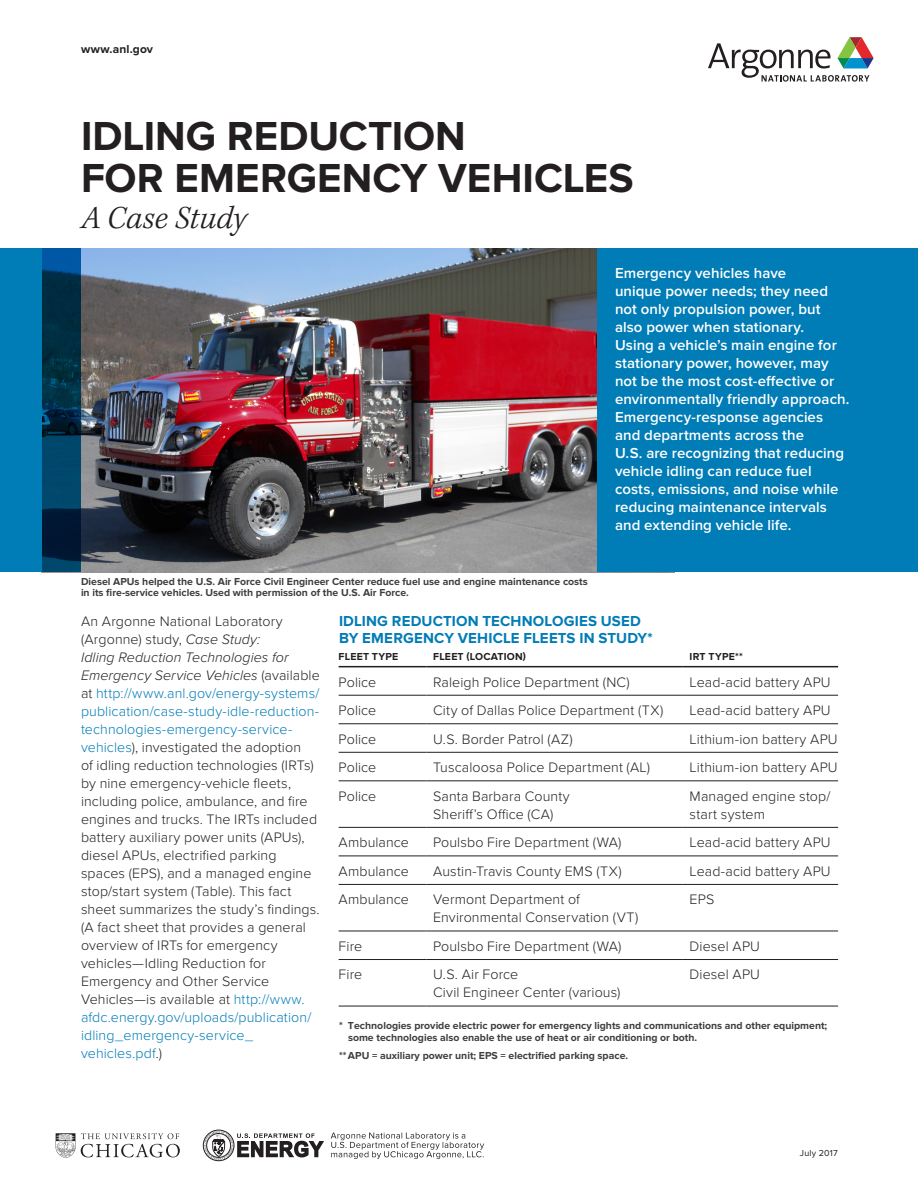
<style>
.page{position:relative;width:918px;height:1188px;background:#fff}
.page>*{position:absolute;margin:0;border:0;box-sizing:border-box;transform-origin:0 0}
._01_headline{font:700 42px/42px "Proxima Nova";color:#231f20}
._02_subheadline{font:italic 300 33px "Kepler Std";color:#231f20}
._01_sidebar_text{font:600 15px/18px "Proxima Nova";letter-spacing:.005em;color:#fff}
._01_subhead{font:700 15px/16.5px "Proxima Nova";letter-spacing:.01em;color:#007cb6}
._04_body{font:300 14.25px/18px "Proxima Nova";letter-spacing:.005em;color:#231f20}
._02_header__www_anl{font:700 12px "Proxima Nova";letter-spacing:.01em;color:#231f20}
._05_caption{font:700 10.5px/11.2px "Proxima Nova";color:#3e3e3f}
.t1{font:700 10.5px "Proxima Nova";letter-spacing:.02em;color:#231f20}
._10_date{font:9px "Proxima Nova";letter-spacing:.025em;color:#231f20}
.s1{font-style:italic}
.s2{color:#007cb6}
</style>
<div class="page">
<svg style="left:203px;top:1130px;width:121px;height:31px"></svg>
<svg style="left:81px;top:1133px;width:99px;height:24px"></svg>
<svg style="left:56px;top:1133px;width:19px;height:25px"></svg>
<svg style="left:331px;top:1133px;width:153px;height:26px"></svg>
<svg style="left:708px;top:37px;width:166px;height:45px"></svg>
<img style="left:81px;top:248px;width:516px;height:324px">
<svg style="left:42px;top:248px;width:39px;height:324px;background:#003351"></svg>
<div style="left:0;top:248px;width:42px;height:324px;background:#007cb6"></div>
<div style="left:597px;top:248px;width:321px;height:324px;background:#007cb6"></div>
<hr style="left:339px;top:695px;width:87px;height:1px;background:#231f20">
<hr style="left:426px;top:695px;width:257px;height:1px;background:#231f20">
<hr style="left:683px;top:695px;width:155px;height:1px;background:#231f20">
<hr style="left:339px;top:724px;width:87px;height:1px;background:#231f20">
<hr style="left:426px;top:724px;width:257px;height:1px;background:#231f20">
<hr style="left:683px;top:724px;width:155px;height:1px;background:#231f20">
<hr style="left:339px;top:752px;width:87px;height:1px;background:#231f20">
<hr style="left:426px;top:752px;width:257px;height:1px;background:#231f20">
<hr style="left:683px;top:752px;width:155px;height:1px;background:#231f20">
<hr style="left:339px;top:781px;width:87px;height:1px;background:#231f20">
<hr style="left:426px;top:781px;width:257px;height:1px;background:#231f20">
<hr style="left:683px;top:781px;width:155px;height:1px;background:#231f20">
<hr style="left:339px;top:827px;width:87px;height:1px;background:#231f20">
<hr style="left:426px;top:827px;width:257px;height:1px;background:#231f20">
<hr style="left:683px;top:827px;width:155px;height:1px;background:#231f20">
<hr style="left:339px;top:856px;width:87px;height:1px;background:#231f20">
<hr style="left:426px;top:856px;width:257px;height:1px;background:#231f20">
<hr style="left:683px;top:856px;width:155px;height:1px;background:#231f20">
<hr style="left:339px;top:884px;width:87px;height:1px;background:#231f20">
<hr style="left:426px;top:884px;width:257px;height:1px;background:#231f20">
<hr style="left:683px;top:884px;width:155px;height:1px;background:#231f20">
<hr style="left:339px;top:931px;width:87px;height:1px;background:#231f20">
<hr style="left:426px;top:931px;width:257px;height:1px;background:#231f20">
<hr style="left:683px;top:931px;width:155px;height:1px;background:#231f20">
<hr style="left:339px;top:959px;width:87px;height:1px;background:#231f20">
<hr style="left:426px;top:959px;width:257px;height:1px;background:#231f20">
<hr style="left:683px;top:959px;width:155px;height:1px;background:#231f20">
<hr style="left:339px;top:1006px;width:87px;height:1px;background:#231f20">
<hr style="left:426px;top:1006px;width:257px;height:1px;background:#231f20">
<hr style="left:683px;top:1006px;width:155px;height:1px;background:#231f20">
<hr style="left:339px;top:666px;width:87px;height:1px;background:#231f20">
<hr style="left:426px;top:666px;width:257px;height:1px;background:#231f20">
<hr style="left:683px;top:666px;width:155px;height:1px;background:#231f20">
<p class="_02_header__www_anl" style="left:81px;top:42px;width:74px">www.anl.gov</p>
<p class="_01_headline" style="left:81px;top:117px;width:554px">IDLING REDUCTION<br>FOR EMERGENCY VEHICLES</p>
<p class="_02_subheadline" style="left:81px;top:199px;width:167px">A Case Study</p>
<p class="_05_caption" style="left:81px;top:576px;width:508px">Diesel APUs helped the U.S. Air Force Civil Engineer Center reduce fuel use and engine maintenance costs in its fire-service vehicles. Used with permission of the U.S. Air Force.</p>
<p class="_01_sidebar_text" style="left:615px;top:265px;width:236px">Emergency vehicles have<br>unique power needs; they need not only propulsion power, but also power when stationary.<br>Using a vehicle’s main engine for stationary power, however, may not be the most cost-effective or environmentally friendly approach.<br>Emergency-response agencies and departments across the<br>U.S. are recognizing that reducing vehicle idling can reduce fuel costs, emissions, and noise while reducing maintenance intervals and extending vehicle life.</p>
<p class="_04_body" style="left:81px;top:612px;width:240px">An Argonne National Laboratory (Argonne) study, <span class="s1">Case Study:<br>Idling Reduction Technologies for Emergency Service Vehicles</span> (available at <span class="s2">http://www.anl.gov/energy-systems/ publication/case-study-idle-reduction&shy;technologies-emergency-service&shy;vehicles</span>), investigated the adoption<br>of idling reduction technologies (IRTs) by nine emergency-vehicle fleets, including police, ambulance, and fire engines and trucks. The IRTs included battery auxiliary power units (APUs), diesel APUs, electrified parking spaces (EPS), and a managed engine stop/start system (Table). This fact sheet summarizes the study’s findings. (A fact sheet that provides a general overview of IRTs for emergency vehicles—Idling Reduction for Emergency and Other Service Vehicles—is available at <span class="s2">http://www. afdc.energy.gov/uploads/publication/ idling_emergency-service_ vehicles.pdf</span>.)</p>
<p class="_01_subhead" style="left:339px;top:614px;width:315px">IDLING REDUCTION TECHNOLOGIES USED<br>BY EMERGENCY VEHICLE FLEETS IN STUDY*</p>
<p class="t1" style="left:339px;top:650px;width:61px">FLEET TYPE</p>
<p class="t1" style="left:433px;top:650px;width:94px">FLEET (LOCATION)</p>
<p class="t1" style="left:690px;top:650px;width:55px">IRT TYPE**</p>
<p class="_04_body" style="left:339px;top:673px;width:39px">Police</p>
<p class="_04_body" style="left:433px;top:673px;width:198px">Raleigh Police Department (NC)</p>
<p class="_04_body" style="left:690px;top:673px;width:143px">Lead-acid battery APU</p>
<p class="_04_body" style="left:339px;top:702px;width:39px">Police</p>
<p class="_04_body" style="left:433px;top:702px;width:232px">City of Dallas Police Department (TX)</p>
<p class="_04_body" style="left:690px;top:702px;width:143px">Lead-acid battery APU</p>
<p class="_04_body" style="left:339px;top:730px;width:39px">Police</p>
<p class="_04_body" style="left:433px;top:730px;width:141px">U.S. Border Patrol (AZ)</p>
<p class="_04_body" style="left:690px;top:730px;width:150px">Lithium-ion battery APU</p>
<p class="_04_body" style="left:339px;top:759px;width:39px">Police</p>
<p class="_04_body" style="left:433px;top:759px;width:219px">Tuscaloosa Police Department (AL)</p>
<p class="_04_body" style="left:690px;top:759px;width:150px">Lithium-ion battery APU</p>
<p class="_04_body" style="left:339px;top:787px;width:39px">Police</p>
<p class="_04_body" style="left:433px;top:787px;width:138px">Santa Barbara County<br>Sheriff’s Office (CA)</p>
<p class="_04_body" style="left:690px;top:787px;width:142px">Managed engine stop/ start system</p>
<p class="_04_body" style="left:339px;top:834px;width:72px">Ambulance</p>
<p class="_04_body" style="left:433px;top:834px;width:190px">Poulsbo Fire Department (WA)</p>
<p class="_04_body" style="left:690px;top:834px;width:143px">Lead-acid battery APU</p>
<p class="_04_body" style="left:339px;top:862px;width:72px">Ambulance</p>
<p class="_04_body" style="left:433px;top:862px;width:190px">Austin-Travis County EMS (TX)</p>
<p class="_04_body" style="left:690px;top:862px;width:143px">Lead-acid battery APU</p>
<p class="_04_body" style="left:339px;top:891px;width:72px">Ambulance</p>
<p class="_04_body" style="left:433px;top:891px;width:207px">Vermont Department of<br>Environmental Conservation (VT)</p>
<p class="_04_body" style="left:690px;top:891px;width:26px">EPS</p>
<p class="_04_body" style="left:339px;top:938px;width:25px">Fire</p>
<p class="_04_body" style="left:433px;top:938px;width:190px">Poulsbo Fire Department (WA)</p>
<p class="_04_body" style="left:690px;top:938px;width:72px">Diesel APU</p>
<p class="_04_body" style="left:339px;top:966px;width:25px">Fire</p>
<p class="_04_body" style="left:433px;top:966px;width:189px">U.S. Air Force<br>Civil Engineer Center (various)</p>
<p class="_04_body" style="left:690px;top:966px;width:72px">Diesel APU</p>
<p class="_05_caption" style="left:348px;top:1021px;width:481px;text-indent:-9px">* Technologies provide electric power for emergency lights and communications and other equipment; some technologies also enable the use of heat or air conditioning or both.</p>
<p class="_05_caption" style="left:339px;top:1050px;width:291px">**APU = auxiliary power unit; EPS = electrified parking space.</p>
<p class="_10_date" style="left:800px;top:1148px;width:39px">July 2017</p>
</div>
